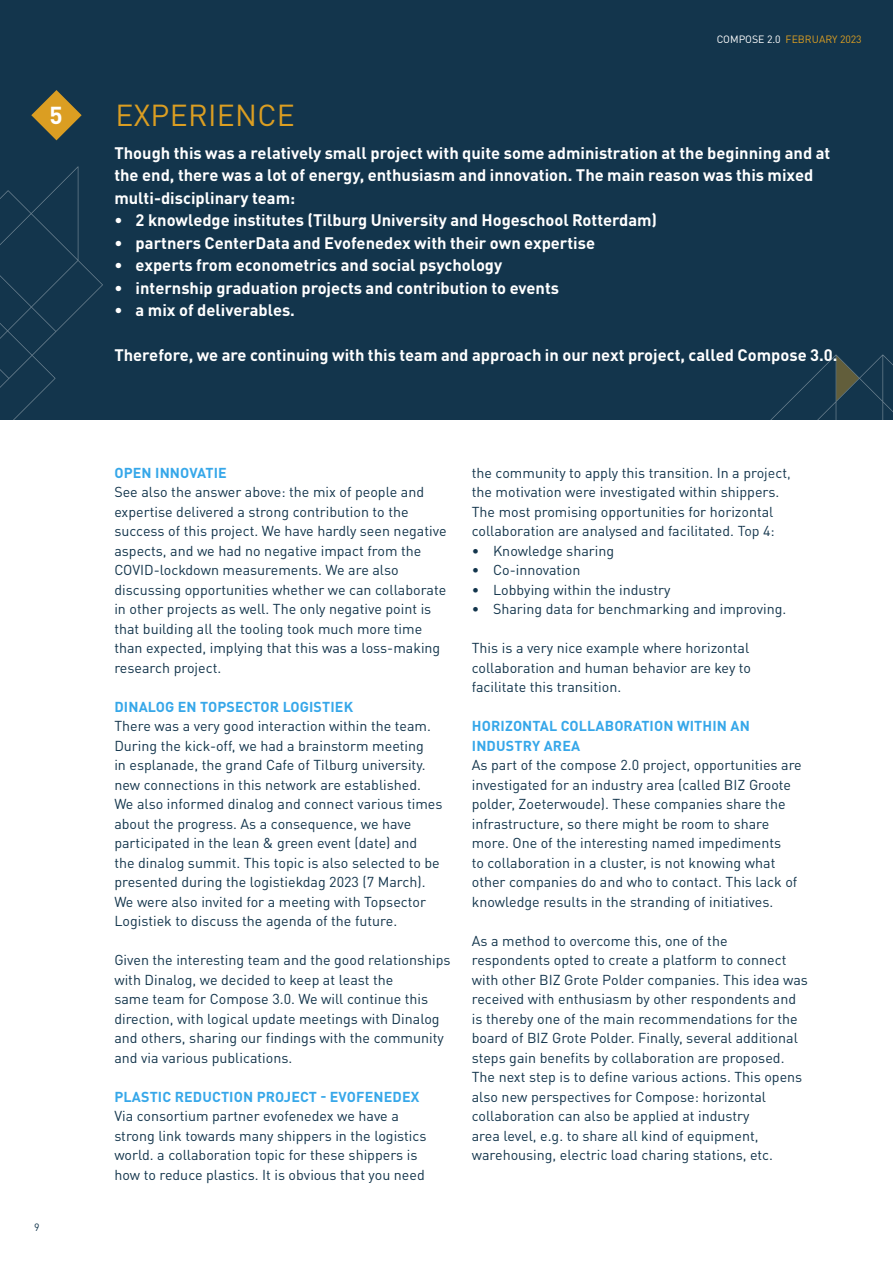
<style>
.page{position:relative;width:893px;height:1263px;background:#fff}
.page>*{position:absolute;margin:0;border:0;box-sizing:border-box;transform-origin:0 0}
.t1{font:30px "DINOT";letter-spacing:.01em;color:#db9e22}
.t2{font:700 24.3px "DINOT";color:#fff}
.t3{font:700 16.5px/22.5px "DINOT";color:#fff}
.t4{font:14.25px/19.5px "DINOT";color:#13354c}
._01_Kopje_blauw{font:700 14.25px/19.5px "DINOT";letter-spacing:.01em;color:#36a7e9}
.t5{font:10.5px "DINOT";color:#db9e22}
.t6{font:10.5px "DINOT";color:#13354c}
.s1{color:#fff}
</style>
<div class="page">
<div style="left:0;top:0;width:893px;height:419px;background:#13354c"></div>
<svg style="left:742px;top:354px;width:151px;height:66px"></svg>
<svg style="left:836px;top:356px;width:23px;height:45px"></svg>
<svg style="left:0;top:140px;width:103px;height:280px"></svg>
<svg style="left:31px;top:90px;width:51px;height:50px"></svg>
<p class="t2" style="left:49px;top:100px;width:15px">5</p>
<p class="t6" style="left:34px;top:1220px;width:7px">9</p>
<p class="t5" style="left:717px;top:33px;width:147px"><span class="s1">COMPOSE 2.0</span> FEBRUARY 2023</p>
<p class="t1" style="left:115px;top:96px;width:181px">EXPERIENCE</p>
<p class="t3" style="left:114px;top:141px;width:717px">Though this was a relatively small project with quite some administration at the beginning and at the end, there was a lot of energy, enthusiasm and innovation. The main reason was this mixed multi-disciplinary team:</p>
<p class="t3" style="left:114px;top:208px;width:544px">• 2 knowledge institutes (Tilburg University and Hogeschool Rotterdam)</p>
<p class="t3" style="left:114px;top:231px;width:482px">• partners CenterData and Evofenedex with their own expertise</p>
<p class="t3" style="left:114px;top:253px;width:389px">• experts from econometrics and social psychology</p>
<p class="t3" style="left:114px;top:276px;width:446px">• internship graduation projects and contribution to events</p>
<p class="t3" style="left:114px;top:298px;width:182px">• a mix of deliverables.</p>
<p class="t3" style="left:114px;top:343px;width:725px">Therefore, we are continuing with this team and approach in our next project, called Compose 3.0.</p>
<p class="_01_Kopje_blauw" style="left:114px;top:462px;width:114px">OPEN INNOVATIE</p>
<p class="t4" style="left:114px;top:482px;width:334px">See also the answer above: the mix of people and expertise delivered a strong contribution to the success of this project. We have hardly seen negative aspects, and we had no negative impact from the COVID-lockdown measurements. We are also discussing opportunities whether we can collaborate in other projects as well. The only negative point is that building all the tooling took much more time than expected, implying that this was a loss-making research project.</p>
<p class="_01_Kopje_blauw" style="left:114px;top:696px;width:240px">DINALOG EN TOPSECTOR LOGISTIEK</p>
<p class="t4" style="left:114px;top:716px;width:330px">There was a very good interaction within the team.<br>During the kick-off, we had a brainstorm meeting<br>in esplanade, the grand Cafe of Tilburg university. new connections in this network are established.<br>We also informed dinalog and connect various times about the progress. As a consequence, we have participated in the lean &amp; green event (date) and<br>the dinalog summit. This topic is also selected to be presented during the logistiekdag 2023 (7 March).<br>We were also invited for a meeting with Topsector Logistiek to discuss the agenda of the future.</p>
<p class="t4" style="left:114px;top:950px;width:338px">Given the interesting team and the good relationships with Dinalog, we decided to keep at least the<br>same team for Compose 3.0. We will continue this direction, with logical update meetings with Dinalog and others, sharing our findings with the community and via various publications.</p>
<p class="_01_Kopje_blauw" style="left:114px;top:1086px;width:307px">PLASTIC REDUCTION PROJECT - EVOFENEDEX</p>
<p class="t4" style="left:114px;top:1106px;width:313px">Via consortium partner evofenedex we have a strong link towards many shippers in the logistics world. a collaboration topic for these shippers is how to reduce plastics. It is obvious that you need</p>
<p class="t4" style="left:472px;top:462px;width:321px">the community to apply this transition. In a project, the motivation were investigated within shippers.<br>The most promising opportunities for horizontal collaboration are analysed and facilitated. Top 4:</p>
<p class="t4" style="left:472px;top:540px;width:144px">• Knowledge sharing</p>
<p class="t4" style="left:472px;top:560px;width:110px">• Co-innovation</p>
<p class="t4" style="left:472px;top:579px;width:200px">• Lobbying within the industry</p>
<p class="t4" style="left:472px;top:599px;width:316px">• Sharing data for benchmarking and improving.</p>
<p class="t4" style="left:472px;top:638px;width:281px">This is a very nice example where horizontal collaboration and human behavior are key to facilitate this transition.</p>
<p class="_01_Kopje_blauw" style="left:472px;top:716px;width:280px">HORIZONTAL COLLABORATION WITHIN AN<br>INDUSTRY AREA</p>
<p class="t4" style="left:472px;top:755px;width:332px">As part of the compose 2.0 project, opportunities are investigated for an industry area (called BIZ Groote polder, Zoeterwoude). These companies share the infrastructure, so there might be room to share more. One of the interesting named impediments<br>to collaboration in a cluster, is not knowing what other companies do and who to contact. This lack of knowledge results in the stranding of initiatives.</p>
<p class="t4" style="left:472px;top:930px;width:338px">As a method to overcome this, one of the respondents opted to create a platform to connect with other BIZ Grote Polder companies. This idea was received with enthusiasm by other respondents and is thereby one of the main recommendations for the board of BIZ Grote Polder. Finally, several additional steps gain benefits by collaboration are proposed.<br>The next step is to define various actions. This opens also new perspectives for Compose: horizontal collaboration can also be applied at industry<br>area level, e.g. to share all kind of equipment, warehousing, electric load charing stations, etc.</p>
</div>
